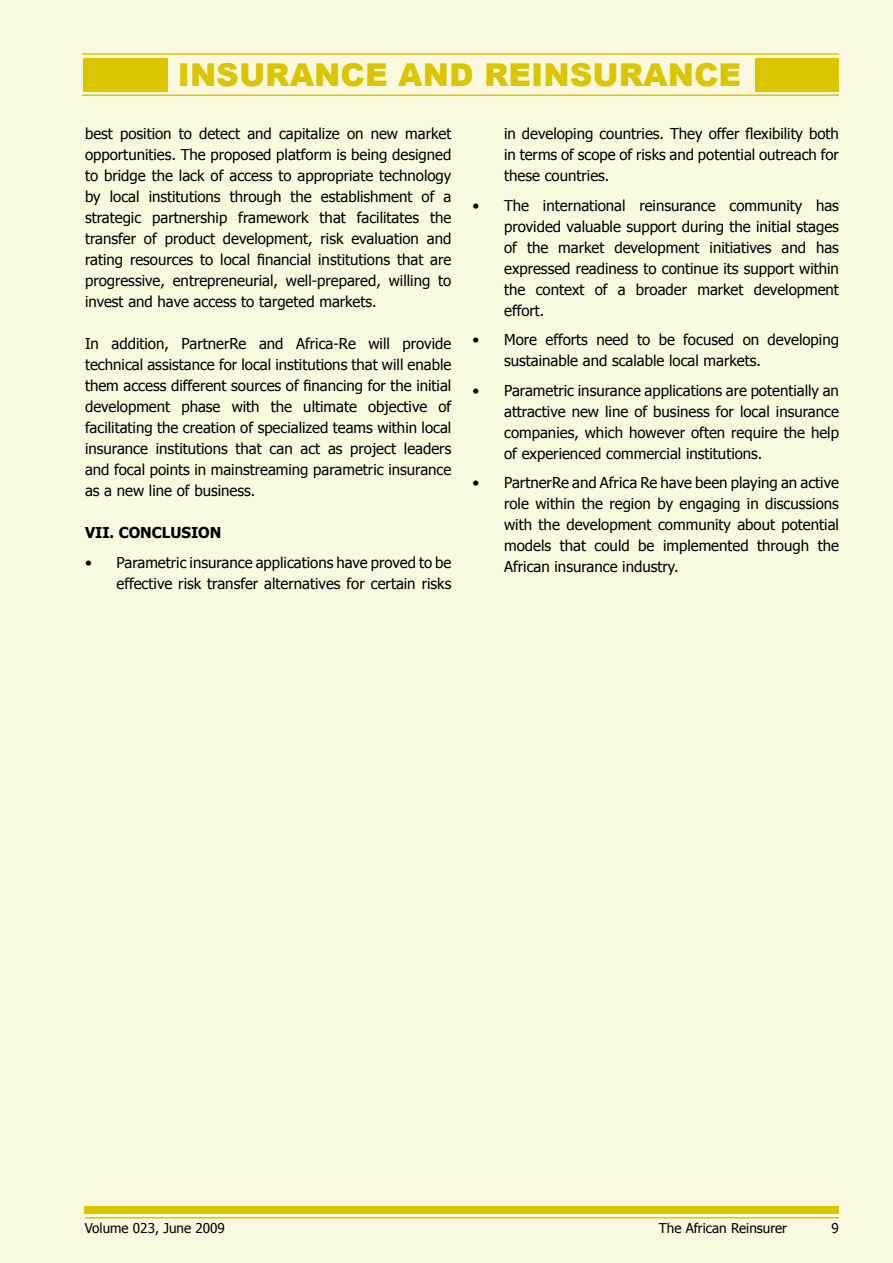
<style>
.page{position:relative;width:893px;height:1263px;background:#fbf8e0}
.page>*{position:absolute;margin:0;border:0;box-sizing:border-box;transform-origin:0 0}
.t1{font:900 31.5px "Arial";color:#dbc500}
.t2{font:15px/21px "Tahoma";color:#000;text-align:justify}
.t3{font:700 15px "Tahoma";color:#000}
.t4{font:13.5px "Tahoma";color:#000}
</style>
<div class="page">
<div style="left:85px;top:1207px;width:754px;height:7px;background:#dbc500"></div>
<hr style="left:85px;top:1217px;width:754px;height:1px;background:#dbc500">
<hr style="left:82px;top:94px;width:757px;height:2px;background:#dbc500">
<hr style="left:82px;top:53px;width:757px;height:2px;background:#dbc500">
<div style="left:83px;top:58px;width:84px;height:34px;background:#dbc500"></div>
<div style="left:755px;top:58px;width:84px;height:34px;background:#dbc500"></div>
<h1 class="t1" style="left:178px;top:57px;width:565px">INSURANCE AND REINSURANCE</h1>
<p class="t2" style="left:85px;top:123px;width:368px">best position to detect and capitalize on new market opportunities. The proposed platform is being designed to bridge the lack of access to appropriate technology by local institutions through the establishment of a strategic partnership framework that facilitates the transfer of product development, risk evaluation and rating resources to local financial institutions that are progressive, entrepreneurial, well-prepared, willing to invest and have access to targeted markets.</p>
<p class="t2" style="left:85px;top:333px;width:368px">In addition, PartnerRe and Africa-Re will provide technical assistance for local institutions that will enable them access different sources of financing for the initial development phase with the ultimate objective of facilitating the creation of specialized teams within local insurance institutions that can act as project leaders and focal points in mainstreaming parametric insurance as a new line of business.</p>
<p class="t3" style="left:85px;top:523px;width:138px">VII. CONCLUSION</p>
<p class="t2" style="left:85px;top:551px;width:368px;text-align:right">• Parametric insurance applications have proved to be effective risk transfer alternatives for certain risks</p>
<p class="t2" style="left:504px;top:123px;width:336px">in developing countries. They offer flexibility both in terms of scope of risks and potential outreach for these countries.</p>
<p class="t2" style="left:504px;top:194px;width:336px;text-indent:-32px">• The international reinsurance community has provided valuable support during the initial stages of the market development initiatives and has expressed readiness to continue its support within the context of a broader market development effort.</p>
<p class="t2" style="left:504px;top:329px;width:336px;text-indent:-32px">• More efforts need to be focused on developing sustainable and scalable local markets.</p>
<p class="t2" style="left:504px;top:379px;width:336px;text-indent:-32px">• Parametric insurance applications are potentially an attractive new line of business for local insurance companies, which however often require the help of experienced commercial institutions.</p>
<p class="t2" style="left:504px;top:472px;width:336px;text-indent:-32px">• PartnerRe and Africa Re have been playing an active role within the region by engaging in discussions with the development community about potential models that could be implemented through the African insurance industry.</p>
<p class="t4" style="left:85px;top:1219px;width:141px">Volume 023, June 2009</p>
<p class="t4" style="left:659px;top:1220px;width:130px">The African Reinsurer</p>
</div>
